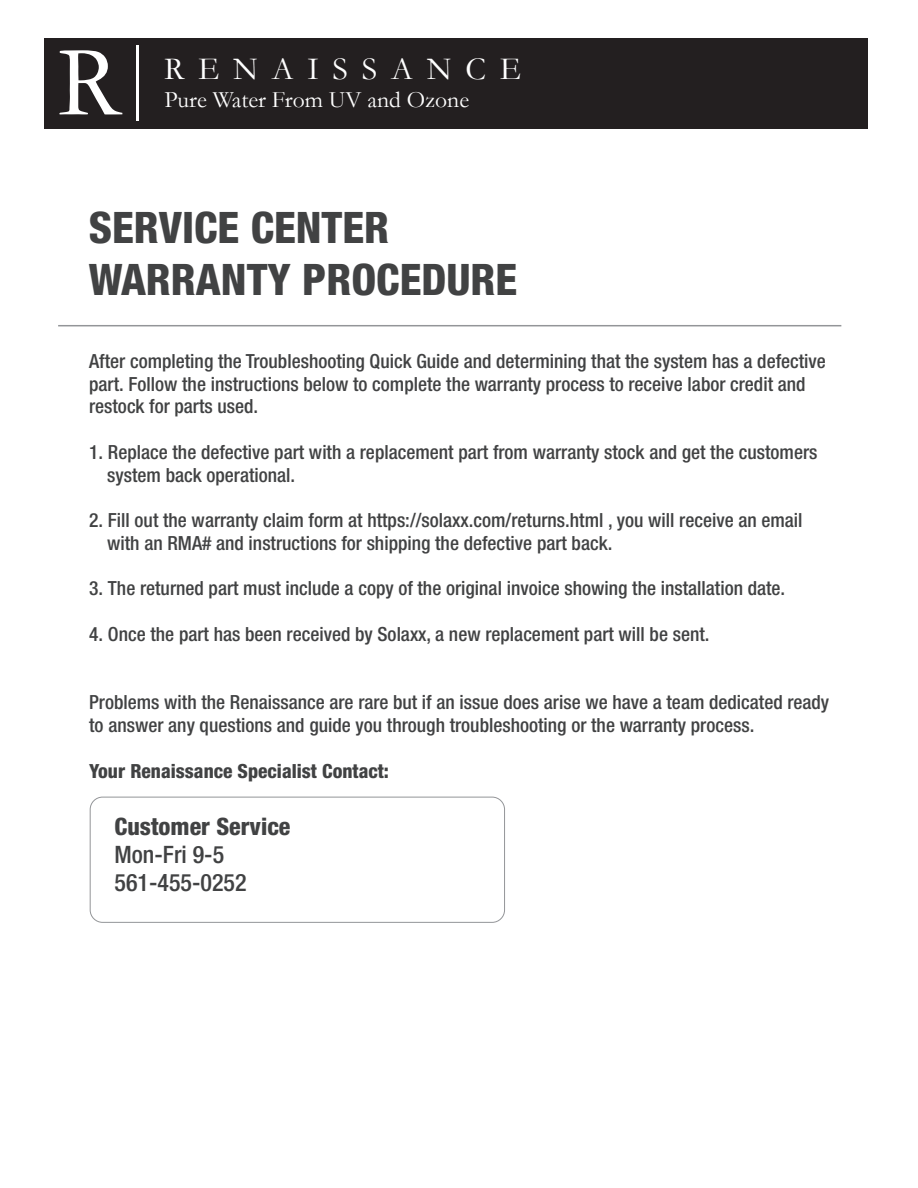
<style>
.page{position:relative;width:918px;height:1188px;background:#fff}
.page>*{position:absolute;margin:0;border:0;box-sizing:border-box;transform-origin:0 0}
.t1{font:101.55px "Garamond";color:#fff}
.t2{font:800 condensed 43.5px/52.3px "Helvetica Neue";color:#414243}
.t3{font:32.4px "Garamond";letter-spacing:.42em;color:#fff}
.t4{font:500 condensed 24px/28px "Helvetica Neue";color:#414243}
.t5{font:800 condensed 24px "Helvetica Neue";color:#414243}
.t6{font:23.55px "Garamond";color:#fff}
.t7{font:500 condensed 19.5px/22.8px "Helvetica Neue";color:#414243}
.t8{font:800 condensed 19.5px "Helvetica Neue";color:#414243}
</style>
<div class="page">
<div style="left:90px;top:797px;width:415px;height:126px;border:1px solid #939598;border-radius:12px"></div>
<div style="left:45px;top:38px;width:823px;height:90px;background:#231f20"></div>
<hr style="left:136px;top:45px;width:3px;height:76px;background:#fff">
<hr style="left:58px;top:325px;width:783px;height:1px;background:#939598">
<h1 class="t1" style="left:57px;top:14px;width:65px">R</h1>
<h3 class="t3" style="left:164px;top:47px;width:358px">RENAISSANCE</h3>
<p class="t6" style="left:164px;top:84px;width:306px">Pure Water From UV and Ozone</p>
<h2 class="t2" style="left:89px;top:201px;width:430px">SERVICE CENTER<br>WARRANTY PROCEDURE</h2>
<p class="t7" style="left:89px;top:349px;width:738px">After completing the Troubleshooting Quick Guide and determining that the system has a defective part. Follow the instructions below to complete the warranty process to receive labor credit and restock for parts used.</p>
<p class="t7" style="left:107px;top:440px;width:712px;text-indent:-18px">1. Replace the defective part with a replacement part from warranty stock and get the customers system back operational.</p>
<p class="t7" style="left:107px;top:509px;width:697px;text-indent:-18px">2. Fill out the warranty claim form at https://solaxx.com/returns.html , you will receive an email with an RMA# and instructions for shipping the defective part back.</p>
<p class="t7" style="left:89px;top:577px;width:698px">3. The returned part must include a copy of the original invoice showing the installation date.</p>
<p class="t7" style="left:89px;top:622px;width:622px">4. Once the part has been received by Solaxx, a new replacement part will be sent.</p>
<p class="t7" style="left:89px;top:691px;width:741px">Problems with the Renaissance are rare but if an issue does arise we have a team dedicated ready to answer any questions and guide you through troubleshooting or the warranty process.</p>
<p class="t8" style="left:89px;top:759px;width:301px">Your Renaissance Specialist Contact:</p>
<p class="t5" style="left:115px;top:812px;width:177px">Customer Service</p>
<p class="t4" style="left:115px;top:840px;width:134px">Mon-Fri 9-5<br>561-455-0252</p>
</div>
